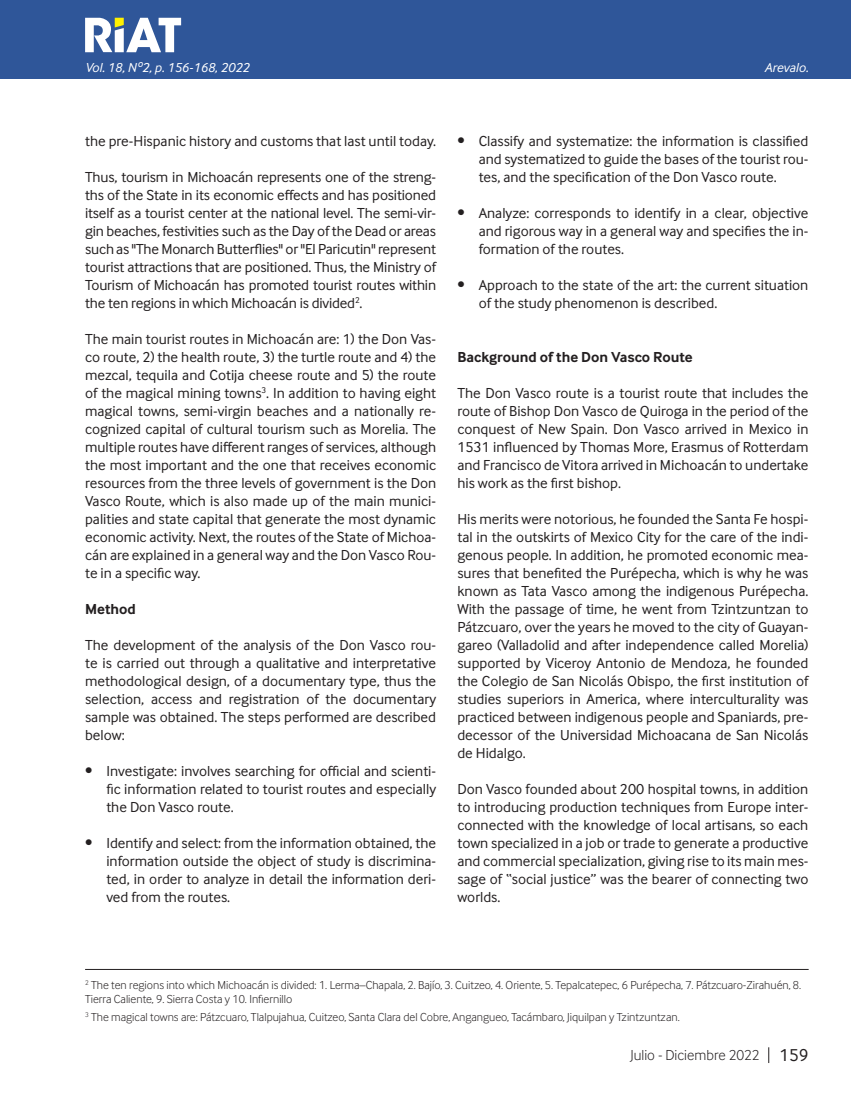
<style>
.page{position:relative;width:851px;height:1106px;background:#fff}
.page>*{position:absolute;margin:0;border:0;box-sizing:border-box;transform-origin:0 0}
.Cuerpo_de_Texto{font:15px/18px "Inter Face";color:#231f20;text-align:justify}
.Cuerpo_de_Texto-2{font:700 15px "Inter Face";color:#231f20}
.t1{font:300 15px "Inter Face";color:#231f20}
.Cuño_de_pagina{font:italic 13.5px "Inter Face";color:#fff}
.Fuente{font:300 12px/13.5px "Inter Face";color:#231f20}
.s1{font-weight:400;font-size:18px}
</style>
<div class="page">
<div style="left:0;top:0;width:850px;height:79px;background:#2f5699"></div>
<svg style="left:768px;top:1047px;width:1px;height:16px"></svg>
<svg style="left:85px;top:18px;width:96px;height:34px"></svg>
<hr style="left:85px;top:969px;width:723px;height:1px;background:#231f20">
<p class="Cuño_de_pagina" style="left:85px;top:59px;width:166px">Vol. 18, Nº2, p. 156-168, 2022</p>
<p class="Cuño_de_pagina" style="left:764px;top:59px;width:45px">Arevalo.</p>
<p class="Cuerpo_de_Texto" style="left:85px;top:132px;width:352px">the pre-Hispanic history and customs that last until today.</p>
<p class="Cuerpo_de_Texto" style="left:85px;top:168px;width:352px">Thus, tourism in Michoacán represents one of the streng&shy;ths of the State in its economic effects and has positioned itself as a tourist center at the national level. The semi-vir&shy;gin beaches, festivities such as the Day of the Dead or areas such as "The Monarch Butterflies" or "El Paricutin" represent tourist attractions that are positioned. Thus, the Ministry of Tourism of Michoacán has promoted tourist routes within the ten regions in which Michoacán is divided<sup>2</sup>.</p>
<p class="Cuerpo_de_Texto" style="left:85px;top:330px;width:352px">The main tourist routes in Michoacán are: 1) the Don Vas&shy;co route, 2) the health route, 3) the turtle route and 4) the mezcal, tequila and Cotija cheese route and 5) the route of the magical mining towns<sup>3</sup>. In addition to having eight magical towns, semi-virgin beaches and a nationally re&shy;cognized capital of cultural tourism such as Morelia. The multiple routes have different ranges of services, although the most important and the one that receives economic resources from the three levels of government is the Don Vasco Route, which is also made up of the main munici&shy;palities and state capital that generate the most dynamic economic activity. Next, the routes of the State of Michoa&shy;cán are explained in a general way and the Don Vasco Rou&shy;te in a specific way.</p>
<p class="Cuerpo_de_Texto-2" style="left:85px;top:600px;width:52px">Method</p>
<p class="Cuerpo_de_Texto" style="left:85px;top:636px;width:352px">The development of the analysis of the Don Vasco rou&shy;te is carried out through a qualitative and interpretative methodological design, of a documentary type, thus the selection, access and registration of the documentary sample was obtained. The steps performed are described below:</p>
<p class="Cuerpo_de_Texto" style="left:106px;top:762px;width:331px;text-indent:-21px">• Investigate: involves searching for official and scienti&shy;fic information related to tourist routes and especially the Don Vasco route.</p>
<p class="Cuerpo_de_Texto" style="left:106px;top:834px;width:331px;text-indent:-21px">• Identify and select: from the information obtained, the information outside the object of study is discrimina&shy;ted, in order to analyze in detail the information deri&shy;ved from the routes.</p>
<p class="Cuerpo_de_Texto" style="left:478px;top:132px;width:331px;text-indent:-21px">• Classify and systematize: the information is classified and systematized to guide the bases of the tourist rou&shy;tes, and the specification of the Don Vasco route.</p>
<p class="Cuerpo_de_Texto" style="left:478px;top:204px;width:331px;text-indent:-21px">• Analyze: corresponds to identify in a clear, objective and rigorous way in a general way and specifies the in&shy;formation of the routes.</p>
<p class="Cuerpo_de_Texto" style="left:478px;top:276px;width:331px;text-indent:-21px">• Approach to the state of the art: the current situation of the study phenomenon is described.</p>
<p class="Cuerpo_de_Texto-2" style="left:457px;top:348px;width:237px">Background of the Don Vasco Route</p>
<p class="Cuerpo_de_Texto" style="left:457px;top:384px;width:352px">The Don Vasco route is a tourist route that includes the route of Bishop Don Vasco de Quiroga in the period of the conquest of New Spain. Don Vasco arrived in Mexico in 1531 influenced by Thomas More, Erasmus of Rotterdam and Francisco de Vitora arrived in Michoacán to undertake his work as the first bishop.</p>
<p class="Cuerpo_de_Texto" style="left:457px;top:510px;width:352px">His merits were notorious, he founded the Santa Fe hospi&shy;tal in the outskirts of Mexico City for the care of the indi&shy;genous people. In addition, he promoted economic mea&shy;sures that benefited the Purépecha, which is why he was known as Tata Vasco among the indigenous Purépecha.<br>With the passage of time, he went from Tzintzuntzan to Pátzcuaro, over the years he moved to the city of Guayan&shy;gareo (Valladolid and after independence called Morelia) supported by Viceroy Antonio de Mendoza, he founded the Colegio de San Nicolás Obispo, the first institution of studies superiors in America, where interculturality was practiced between indigenous people and Spaniards, pre&shy;decessor of the Universidad Michoacana de San Nicolás de Hidalgo.</p>
<p class="Cuerpo_de_Texto" style="left:457px;top:780px;width:352px">Don Vasco founded about 200 hospital towns, in addition to introducing production techniques from Europe inter&shy;connected with the knowledge of local artisans, so each town specialized in a job or trade to generate a productive and commercial specialization, giving rise to its main mes&shy;sage of “social justice” was the bearer of connecting two worlds.</p>
<p class="Fuente" style="left:85px;top:978px;width:717px"><sup>2</sup> The ten regions into which Michoacán is divided: 1. Lerma–Chapala, 2. Bajío, 3. Cuitzeo, 4. Oriente, 5. Tepalcatepec, 6 Purépecha, 7. Pátzcuaro-Zirahuén, 8.<br>Tierra Caliente, 9. Sierra Costa y 10. Infiernillo</p>
<p class="Fuente" style="left:85px;top:1010px;width:596px"><sup>3</sup> The magical towns are: Pátzcuaro, Tlalpujahua, Cuitzeo, Santa Clara del Cobre, Angangueo, Tacámbaro, Jiquilpan y Tzintzuntzan.</p>
<p class="t1" style="left:630px;top:1046px;width:180px">Julio - Diciembre 2022 <span class="s1">159</span></p>
</div>
